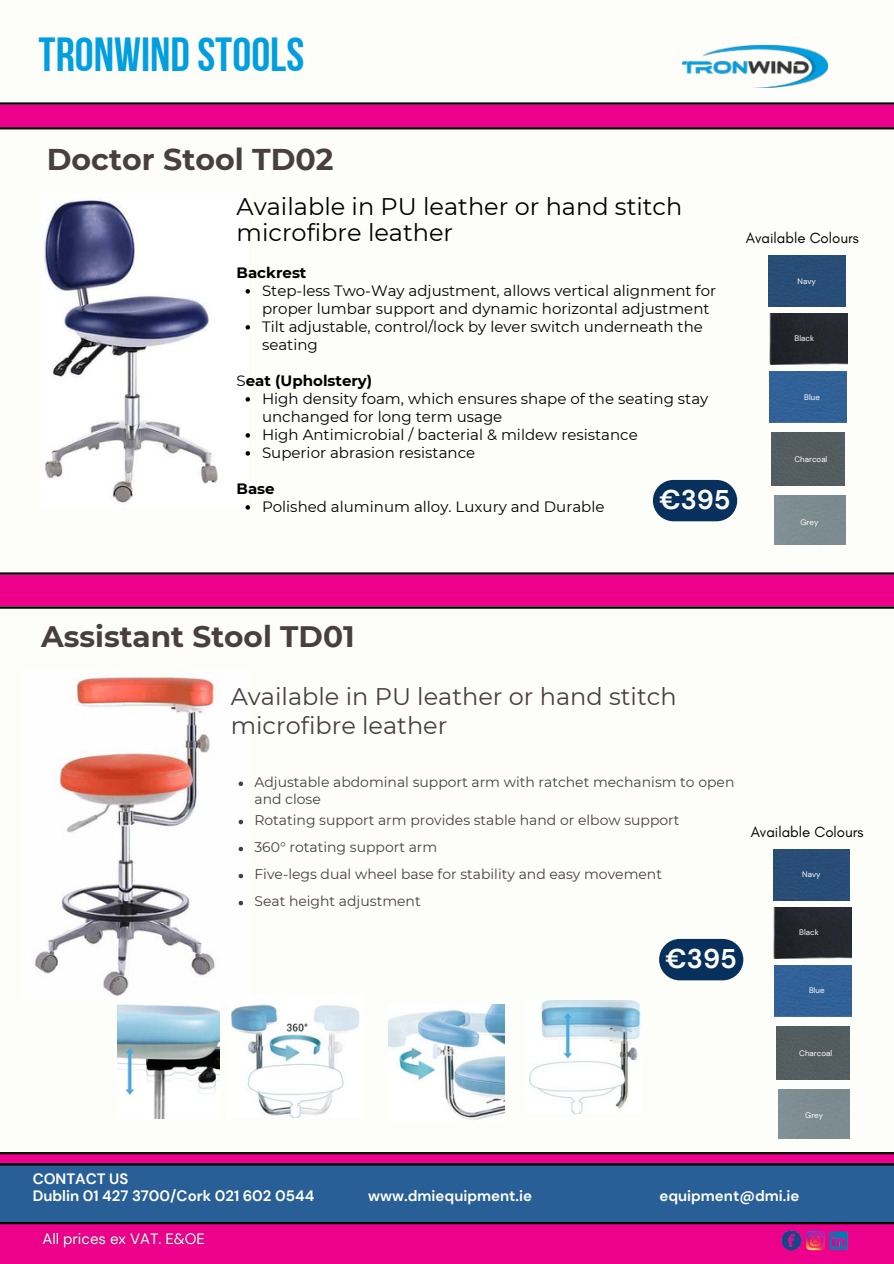
<style>
.page{position:relative;width:894px;height:1264px;background:#fff}
.page>*{position:absolute;margin:0;border:0;box-sizing:border-box;transform-origin:0 0}
.t1{font:47.7px "Bebas Neue Cyrillic";color:#019fe0}
.t2{font:700 30px "Montserrat";color:#483f3f}
.t3{font:700 29.55px "Montserrat";color:#483f3f}
.t4{font:700 27px "DM Sans";color:#fdfdfe}
.t5{font:24px/29.2px "Montserrat";color:#483f3f}
.t6{font:24px/25.8px "Montserrat";color:#000}
.t7{font:15px/18px "Montserrat";color:#000}
.t8{font:700 15px "DM Sans";color:#fdfefa}
.t9{font:15px "Glacial Indifference";color:#000}
.t10{font:700 15px "Montserrat";color:#000}
.t11{font:15px "DM Sans";color:#f8f9f9}
.t12{font:700 15px "DM Sans";color:#fdfdfe}
.t13{font:13.95px/16.8px "Montserrat";color:#483f3f}
.t14{font:7.95px "DM Sans";color:#fdfdfe}
.s1{font-weight:400}
</style>
<div class="page">
<div style="left:0;top:0;width:893px;height:1263px;background:#ec008c"></div>
<div style="left:0;top:606px;width:893px;height:548px;background:#fdfefa"></div>
<img style="left:774px;top:1224px;width:82px;height:27px">
<div style="left:0;top:1163px;width:893px;height:60px;background:#285f96"></div>
<div style="left:0;top:127px;width:893px;height:447px;background:#fdfefa"></div>
<img style="left:24px;top:670px;width:224px;height:329px">
<img style="left:388px;top:1004px;width:116px;height:116px">
<img style="left:525px;top:1000px;width:116px;height:113px">
<img style="left:227px;top:995px;width:137px;height:122px">
<img style="left:118px;top:999px;width:101px;height:118px">
<img style="left:42px;top:193px;width:206px;height:314px">
<div style="left:0;top:0;width:893px;height:105px;background:#fdfefa"></div>
<img style="left:682px;top:45px;width:145px;height:43px">
<svg style="left:238px;top:781px;width:5px;height:5px"></svg>
<svg style="left:238px;top:819px;width:5px;height:5px"></svg>
<svg style="left:238px;top:846px;width:5px;height:5px"></svg>
<svg style="left:238px;top:873px;width:5px;height:5px"></svg>
<svg style="left:238px;top:900px;width:5px;height:5px"></svg>
<svg style="left:245px;top:289px;width:5px;height:4px"></svg>
<svg style="left:245px;top:325px;width:5px;height:4px"></svg>
<svg style="left:245px;top:397px;width:5px;height:4px"></svg>
<svg style="left:245px;top:433px;width:5px;height:4px"></svg>
<svg style="left:245px;top:451px;width:5px;height:4px"></svg>
<svg style="left:245px;top:505px;width:5px;height:4px"></svg>
<div style="left:652px;top:480px;width:85px;height:41px;background:#08305c;border-radius:21px"></div>
<div style="left:659px;top:938px;width:84px;height:42px;background:#08305c;border-radius:21px"></div>
<img style="left:768px;top:313px;width:78px;height:51px">
<div style="left:769px;top:371px;width:77px;height:51px;background:#316297"></div>
<div style="left:768px;top:255px;width:76px;height:52px;background:#294d77"></div>
<div style="left:773px;top:495px;width:72px;height:50px;background:#7d8c91"></div>
<div style="left:771px;top:433px;width:73px;height:52px;background:#535d60"></div>
<img style="left:773px;top:907px;width:78px;height:51px">
<div style="left:774px;top:965px;width:76px;height:51px;background:#316297"></div>
<div style="left:773px;top:849px;width:76px;height:51px;background:#284d77"></div>
<div style="left:778px;top:1089px;width:71px;height:49px;background:#7d8c91"></div>
<div style="left:776px;top:1026px;width:73px;height:53px;background:#535d60"></div>
<p class="t1" style="left:39px;top:35px;width:267px">TRONWIND STOOLS</p>
<p class="t2" style="left:47px;top:141px;width:288px">Doctor Stool TD02</p>
<p class="t6" style="left:236px;top:193px;width:447px">Available in PU leather or hand stitch microfibre leather</p>
<p class="t10" style="left:236px;top:263px;width:71px">Backrest</p>
<p class="t7" style="left:262px;top:281px;width:455px">Step-less Two-Way adjustment, allows vertical alignment for proper lumbar support and dynamic horizontal adjustment</p>
<h2 class="t7" style="left:262px;top:317px;width:442px">Tilt adjustable, control/lock by lever switch underneath the seating</h2>
<h2 class="t10" style="left:236px;top:371px;width:137px"><span class="s1">S</span>eat (Upholstery)</h2>
<p class="t7" style="left:262px;top:389px;width:447px">High density foam, which ensures shape of the seating stay unchanged for long term usage</p>
<h4 class="t7" style="left:262px;top:425px;width:377px">High Antimicrobial / bacterial &amp; mildew resistance</h4>
<p class="t7" style="left:262px;top:443px;width:214px">Superior abrasion resistance</p>
<p class="t10" style="left:236px;top:479px;width:40px">Base</p>
<p class="t7" style="left:262px;top:497px;width:344px">Polished aluminum alloy. Luxury and Durable</p>
<p class="t4" style="left:659px;top:482px;width:73px">€395</p>
<h5 class="t9" style="left:745px;top:229px;width:114px">Available Colours</h5>
<p class="t14" style="left:797px;top:276px;width:20px">Navy</p>
<p class="t14" style="left:794px;top:333px;width:21px">Black</p>
<p class="t14" style="left:804px;top:391px;width:17px">Blue</p>
<p class="t14" style="left:794px;top:454px;width:34px">Charcoal</p>
<p class="t14" style="left:800px;top:516px;width:19px">Grey</p>
<p class="t3" style="left:41px;top:618px;width:315px">Assistant Stool TD01</p>
<p class="t5" style="left:231px;top:681px;width:447px">Available in PU leather or hand stitch microfibre leather</p>
<p class="t13" style="left:254px;top:773px;width:481px">Adjustable abdominal support arm with ratchet mechanism to open and close</p>
<h5 class="t13" style="left:254px;top:812px;width:426px">Rotating support arm provides stable hand or elbow support</h5>
<p class="t13" style="left:254px;top:839px;width:184px">360° rotating support arm</p>
<p class="t13" style="left:254px;top:866px;width:409px">Five-legs dual wheel base for stability and easy movement</p>
<p class="t13" style="left:254px;top:893px;width:168px">Seat height adjustment</p>
<p class="t4" style="left:665px;top:941px;width:73px">€395</p>
<h6 class="t9" style="left:750px;top:823px;width:114px">Available Colours</h6>
<p class="t14" style="left:802px;top:869px;width:20px">Navy</p>
<p class="t14" style="left:799px;top:926px;width:21px">Black</p>
<p class="t14" style="left:808px;top:985px;width:17px">Blue</p>
<p class="t14" style="left:799px;top:1047px;width:34px">Charcoal</p>
<h3 class="t12" style="left:33px;top:1168px;width:97px">CONTACT US</h3>
<p class="t14" style="left:805px;top:1110px;width:19px">Grey</p>
<p class="t8" style="left:33px;top:1186px;width:283px">Dublin 01 427 3700/Cork 021 602 0544</p>
<p class="t11" style="left:42px;top:1228px;width:164px">All prices ex VAT. E&amp;OE</p>
<p class="t8" style="left:368px;top:1186px;width:165px">www.dmiequipment.ie</p>
<h2 class="t8" style="left:659px;top:1186px;width:141px">equipment@dmi.ie</h2>
</div>
